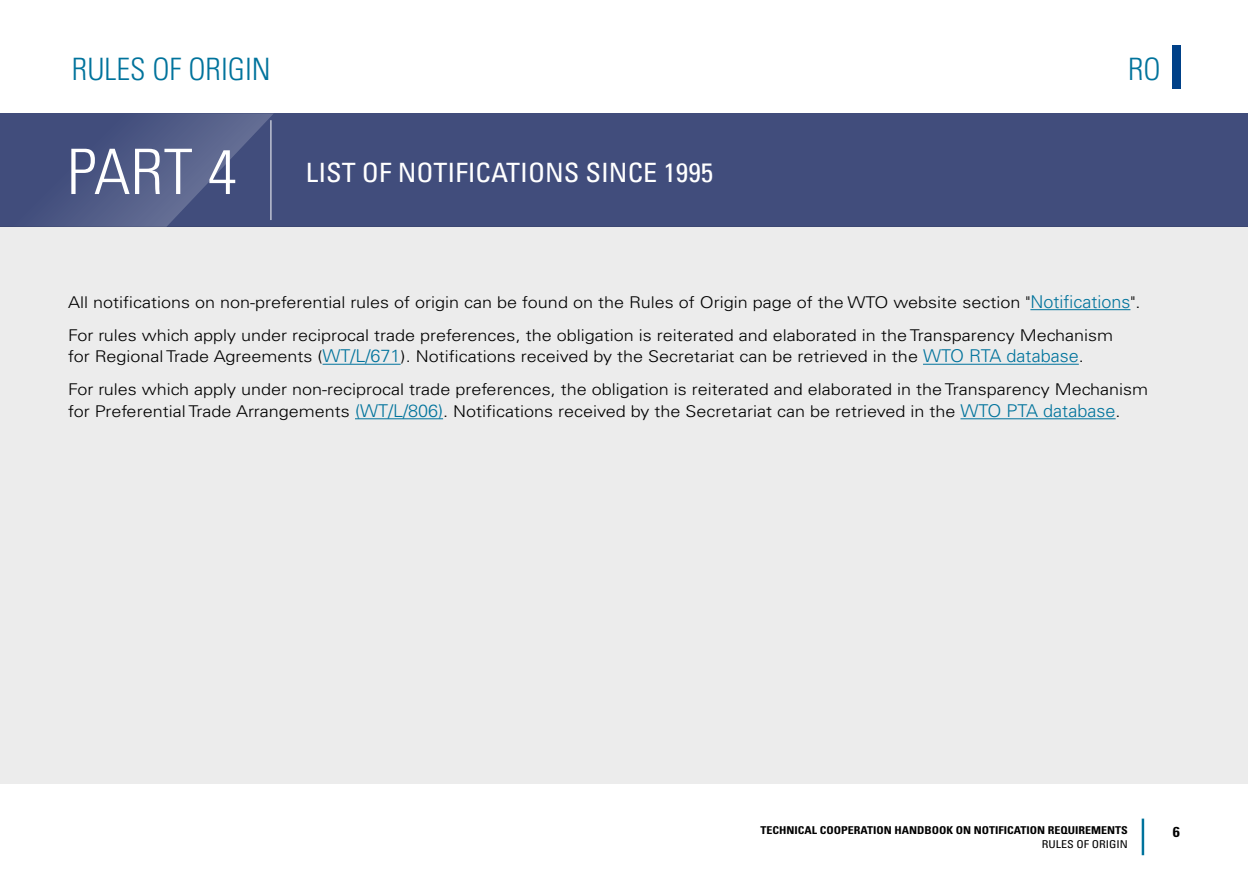
<style>
.page{position:relative;width:1248px;height:879px;background:#fff}
.page>*{position:absolute;margin:0;border:0;box-sizing:border-box;transform-origin:0 0}
.t1{font:300 condensed 62.8px "Univers LT Std";color:#fff;scale:1.05 1}
.t2{font:300 condensed 30.8px "Univers LT Std";color:#00739c}
.t3{font:condensed 26.6px "Univers LT Std";color:#fff;scale:1.05 1}
.t4{font:300 16.2px/33px "Univers LT Std";color:#000;scale:1.11 1}
.t5{font:700 condensed 14.4px "Univers LT Std";color:#000;scale:1.11 1}
.t6{font:700 condensed 10.8px "Univers LT Std";color:#000;scale:1.11 1}
.t7{font:condensed 10.8px "Univers LT Std";color:#000;scale:1.11 1}
.s1{font-size:17.6px;color:#00739c}
</style>
<div class="page">
<div style="left:0;top:113px;width:1247px;height:114px;background:#414d7c"></div>
<svg style="left:56px;top:113px;width:218px;height:114px"></svg>
<div style="left:0;top:227px;width:1247px;height:557px;background:#ececec"></div>
<hr style="left:1141px;top:818px;width:2px;height:37px;background:#00739c">
<div style="left:1171px;top:45px;width:9px;height:44px;background:#004188"></div>
<hr style="left:1030px;top:309px;width:100px;height:1px;background:#00739c">
<hr style="left:322px;top:364px;width:78px;height:1px;background:#00739c">
<hr style="left:922px;top:364px;width:156px;height:1px;background:#00739c">
<hr style="left:355px;top:418px;width:88px;height:1px;background:#00739c">
<hr style="left:960px;top:418px;width:155px;height:1px;background:#00739c">
<h2 class="t2" style="left:72px;top:51px;width:200px">RULES OF ORIGIN</h2>
<h1 class="t1" style="left:67px;top:134px;width:163px">PART 4</h1>
<h3 class="t3" style="left:306px;top:155px;width:389px">LIST OF NOTIFICATIONS SINCE 1995</h3>
<h2 class="t2" style="left:1127px;top:51px;width:34px">RO</h2>
<p class="t4" style="left:68px;top:286px;width:967px">All notifications on non-preferential rules of origin can be found on the Rules of Origin page of the WTO website section "<span class="s1">Notifications</span>".<br>For rules which apply under reciprocal trade preferences, the obligation is reiterated and elaborated in the Transparency Mechanism</p>
<p class="t4" style="left:68px;top:340px;width:974px">for Regional Trade Agreements (<span class="s1">WT/L/671</span>). Notifications received by the Secretariat can be retrieved in the <span class="s1">WTO RTA database</span>.<br>For rules which apply under non-reciprocal trade preferences, the obligation is reiterated and elaborated in the Transparency Mechanism</p>
<p class="t4" style="left:68px;top:395px;width:949px">for Preferential Trade Arrangements <span class="s1">(WT/L/806)</span>. Notifications received by the Secretariat can be retrieved in the <span class="s1">WTO PTA database</span>.</p>
<p class="t6" style="left:760px;top:823px;width:332px">TECHNICAL COOPERATION HANDBOOK ON NOTIFICATION REQUIREMENTS</p>
<p class="t7" style="left:1041px;top:838px;width:79px">RULES OF ORIGIN</p>
<p class="t5" style="left:1172px;top:823px;width:8px">6</p>
</div>
